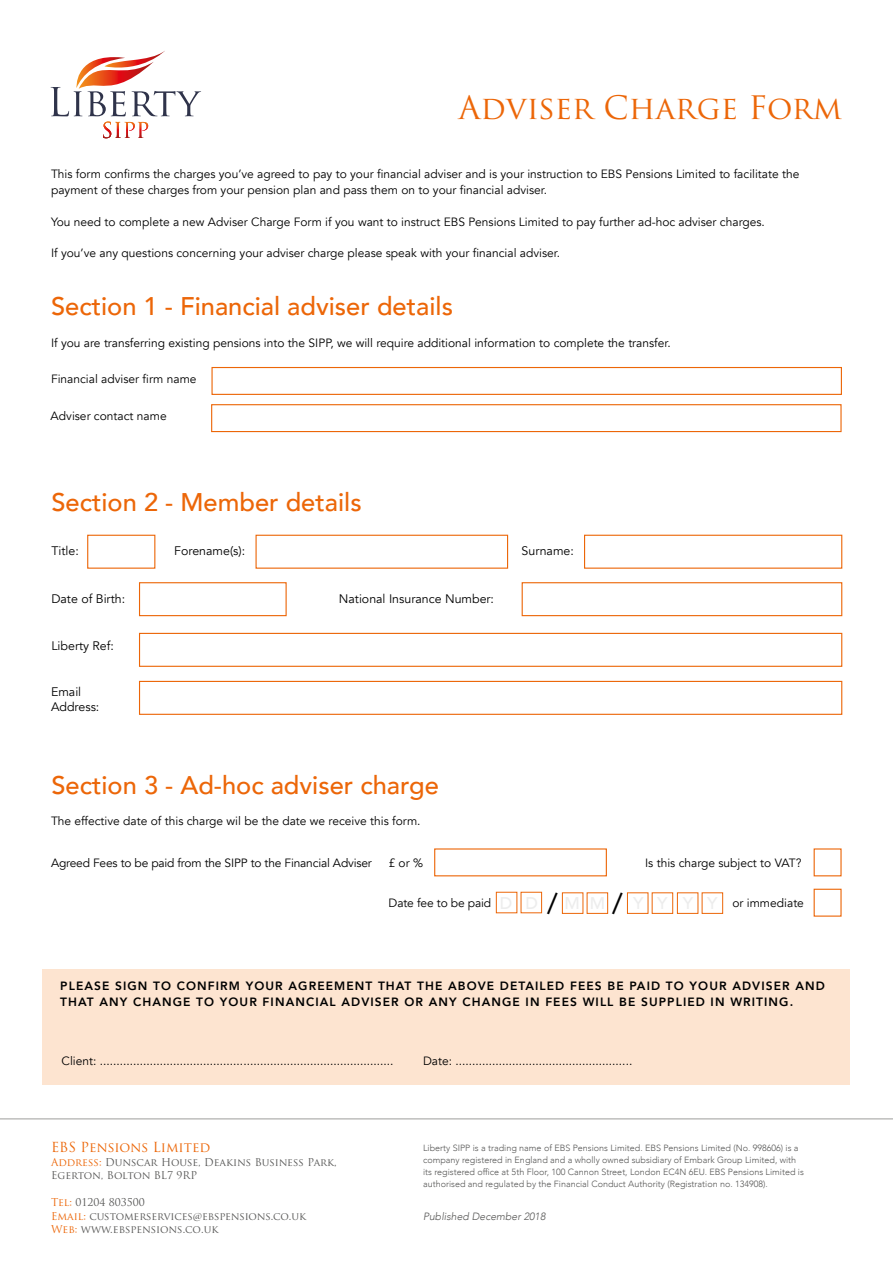
<style>
.page{position:relative;width:893px;height:1263px;background:#fff}
.page>*{position:absolute;margin:0;border:0;box-sizing:border-box;transform-origin:0 0}
.t1{font:31.5px "Trajan Pro";color:#ec6608}
.t2{font:500 25.5px "Avenir";color:#ec6608}
.t3{font:13.5px "Trajan Pro";color:#ec6608}
.t4{font:12.3px/14.4px "Avenir";color:#000}
.t5{font:12px/15.9px "Avenir";color:#000}
.t6{font:800 12px/15.1px "Avenir";letter-spacing:.09em;color:#000}
.t7{font:10.5px/13.5px "Trajan Pro";letter-spacing:-.01em;color:#575756}
.t8{font:italic 300 10.5px "Avenir";color:#575756}
.t9{font:300 9px/12px "Avenir";color:#575756}
.s1{color:#ec6608}
</style>
<div class="page">
<svg style="left:51px;top:51px;width:150px;height:65px"></svg>
<svg style="left:103px;top:122px;width:45px;height:16px"></svg>
<div style="left:211px;top:367px;width:631px;height:28px;background:#fff;border:1px solid #ec6608"></div>
<div style="left:211px;top:404px;width:631px;height:28px;background:#fff;border:1px solid #ec6608"></div>
<div style="left:87px;top:535px;width:68px;height:34px;background:#fff;border:1px solid #ec6608"></div>
<div style="left:139px;top:582px;width:148px;height:34px;background:#fff;border:1px solid #ec6608"></div>
<div style="left:522px;top:582px;width:320px;height:34px;background:#fff;border:1px solid #ec6608"></div>
<div style="left:584px;top:535px;width:258px;height:34px;background:#fff;border:1px solid #ec6608"></div>
<div style="left:255px;top:535px;width:253px;height:34px;background:#fff;border:1px solid #ec6608"></div>
<div style="left:139px;top:633px;width:703px;height:34px;border:1px solid #ec6608"></div>
<div style="left:139px;top:681px;width:703px;height:34px;border:1px solid #ec6608"></div>
<div style="left:43px;top:969px;width:807px;height:116px;background:#fde4d0"></div>
<div style="left:496px;top:892px;width:21px;height:21px;background:#fff;border:1px solid #ec6608"></div>
<div style="left:562px;top:892px;width:21px;height:22px;background:#fff;border:1px solid #ec6608"></div>
<div style="left:627px;top:892px;width:21px;height:22px;background:#fff;border:1px solid #ec6608"></div>
<div style="left:677px;top:892px;width:21px;height:22px;background:#fff;border:1px solid #ec6608"></div>
<div style="left:521px;top:892px;width:21px;height:21px;background:#fff;border:1px solid #ec6608"></div>
<div style="left:587px;top:892px;width:21px;height:22px;background:#fff;border:1px solid #ec6608"></div>
<div style="left:652px;top:892px;width:21px;height:22px;background:#fff;border:1px solid #ec6608"></div>
<div style="left:702px;top:892px;width:21px;height:22px;background:#fff;border:1px solid #ec6608"></div>
<hr style="left:0;top:1118px;width:893px;height:1px;background:#9d9d9c">
<h1 class="t1" style="left:459px;top:88px;width:385px">Adviser Charge Form</h1>
<p class="t5" style="left:51px;top:166px;width:750px">This form confirms the charges you’ve agreed to pay to your financial adviser and is your instruction to EBS Pensions Limited to facilitate the payment of these charges from your pension plan and pass them on to your financial adviser.</p>
<p class="t5" style="left:51px;top:214px;width:715px">You need to complete a new Adviser Charge Form if you want to instruct EBS Pensions Limited to pay further ad-hoc adviser charges.</p>
<p class="t5" style="left:51px;top:245px;width:511px">If you’ve any questions concerning your adviser charge please speak with your financial adviser.</p>
<h2 class="t2" style="left:51px;top:284px;width:403px">Section 1 - Financial adviser details</h2>
<p class="t5" style="left:51px;top:335px;width:621px">If you are transferring existing pensions into the SIPP, we will require additional information to complete the transfer.</p>
<p class="t5" style="left:51px;top:371px;width:147px">Financial adviser firm name</p>
<p class="t5" style="left:51px;top:408px;width:118px">Adviser contact name</p>
<h2 class="t2" style="left:51px;top:480px;width:312px">Section 2 - Member details</h2>
<p class="t4" style="left:51px;top:544px;width:29px">Title:</p>
<p class="t4" style="left:51px;top:591px;width:75px">Date of Birth:</p>
<p class="t4" style="left:339px;top:591px;width:157px">National Insurance Number:</p>
<p class="t4" style="left:174px;top:544px;width:72px">Forename(s):</p>
<p class="t4" style="left:522px;top:544px;width:54px">Surname:</p>
<p class="t4" style="left:51px;top:639px;width:64px">Liberty Ref:</p>
<p class="t4" style="left:51px;top:685px;width:50px">Email<br>Address:</p>
<h2 class="t2" style="left:51px;top:763px;width:389px">Section 3 - Ad-hoc adviser charge</h2>
<p class="t5" style="left:51px;top:813px;width:371px">The effective date of this charge wil be the date we receive this form.</p>
<p class="t5" style="left:51px;top:855px;width:322px">Agreed Fees to be paid from the SIPP to the Financial Adviser</p>
<p class="t5" style="left:389px;top:855px;width:36px">£ or %</p>
<p class="t5" style="left:645px;top:855px;width:158px">Is this charge subject to VAT?</p>
<p class="t5" style="left:389px;top:895px;width:104px">Date fee to be paid</p>
<p class="t5" style="left:732px;top:895px;width:73px">or immediate</p>
<p class="t6" style="left:60px;top:979px;width:766px">PLEASE SIGN TO CONFIRM YOUR AGREEMENT THAT THE ABOVE DETAILED FEES BE PAID TO YOUR ADVISER AND<br>THAT ANY CHANGE TO YOUR FINANCIAL ADVISER OR ANY CHANGE IN FEES WILL BE SUPPLIED IN WRITING.</p>
<p class="t5" style="left:62px;top:1053px;width:333px">Client: ........................................................................................</p>
<p class="t5" style="left:423px;top:1053px;width:211px">Date: .....................................................</p>
<p class="t3" style="left:51px;top:1139px;width:161px">EBS Pensions Limited</p>
<p class="t7" style="left:51px;top:1155px;width:287px"><span class="s1">Address:</span> Dunscar House, Deakins Business Park,<br>Egerton, Bolton BL7 9RP</p>
<p class="t7" style="left:51px;top:1196px;width:256px"><span class="s1">Tel:</span> 01204 803500<br><span class="s1">Email:</span> customerservices@ebspensions.co.uk<br><span class="s1">Web:</span> www.ebspensions.co.uk</p>
<p class="t9" style="left:423px;top:1142px;width:382px">Liberty SIPP is a trading name of EBS Pensions Limited. EBS Pensions Limited (No. 998606) is a company registered in England and a wholly owned subsidiary of Embark Group Limited, with its registered office at 5th Floor, 100 Cannon Street, London EC4N 6EU. EBS Pensions Limited is authorised and regulated by the Financial Conduct Authority (Registration no. 134908).</p>
<p class="t8" style="left:423px;top:1210px;width:124px">Published December 2018</p>
</div>
